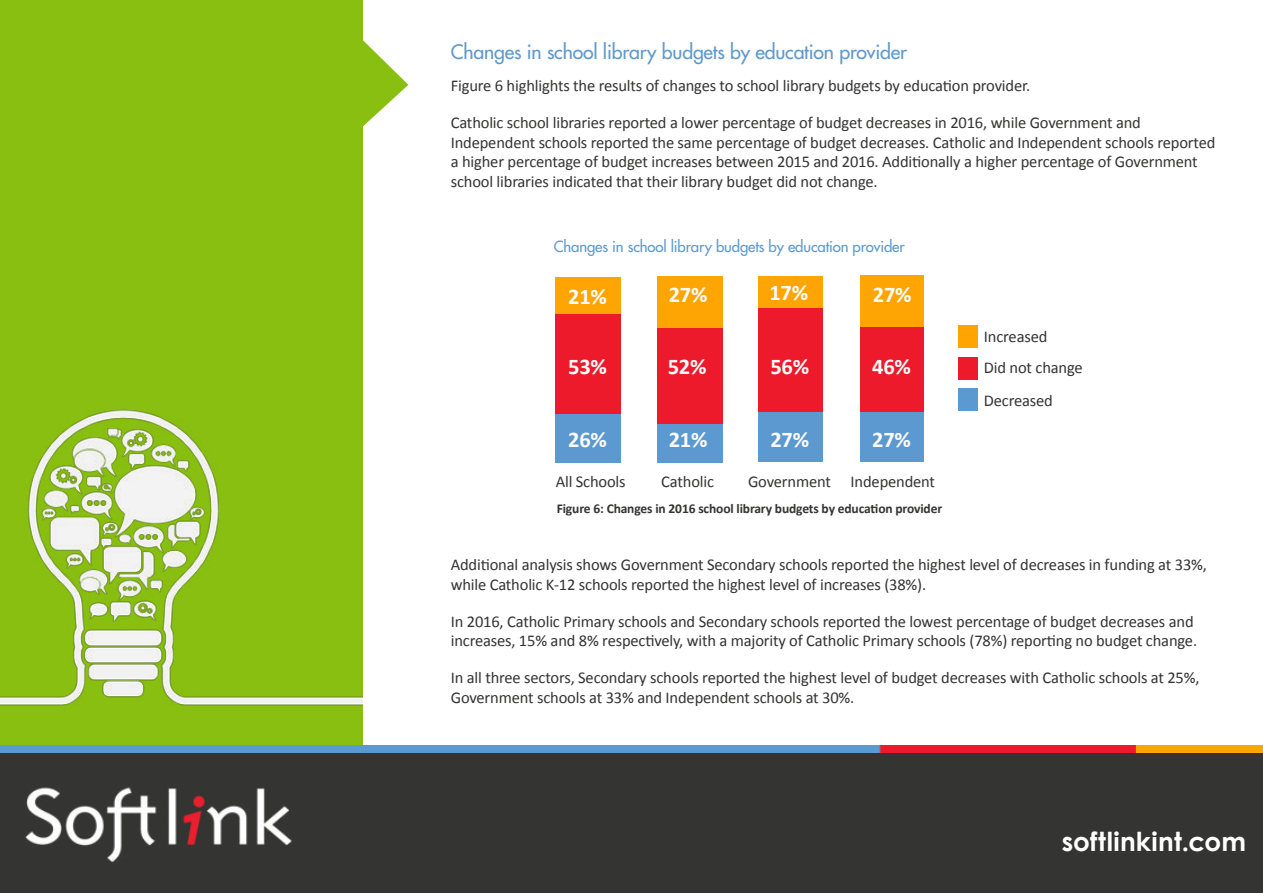
<style>
.page{position:relative;width:1263px;height:893px;background:#fff}
.page>*{position:absolute;margin:0;border:0;box-sizing:border-box;transform-origin:0 0}
.Red_bullet_diagram_t{font:700 26.25px "Century Gothic";letter-spacing:.01em;color:#fff}
.t1{font:700 22.5px "Calibri";letter-spacing:-.01em;color:#fbfbfb}
.Disclaimer{font:19.5px "Futura";letter-spacing:-.01em;color:#5f99cb}
.t2{font:16.5px/19.8px "Calibri";letter-spacing:-.01em;color:#343433}
.Disclaimer-2{font:15px "Futura";letter-spacing:-.01em;color:#5f99cb}
.t3{font:700 13.5px "Calibri";letter-spacing:-.01em;color:#343433}
</style>
<div class="page">
<div style="left:0;top:0;width:362px;height:793px;background:#89bf11"></div>
<svg style="left:362px;top:39px;width:46px;height:90px"></svg>
<img style="left:0;top:409px;width:362px;height:297px">
<div style="left:0;top:752px;width:1263px;height:141px;background:#343433"></div>
<img style="left:17px;top:776px;width:281px;height:86px">
<img style="left:0;top:745px;width:1263px;height:7px">
<div style="left:556px;top:414px;width:65px;height:48px;background:#5c99d0"></div>
<div style="left:758px;top:411px;width:65px;height:51px;background:#5c99d0"></div>
<div style="left:657px;top:420px;width:65px;height:42px;background:#5c99d0"></div>
<div style="left:860px;top:411px;width:64px;height:51px;background:#5c99d0"></div>
<div style="left:556px;top:277px;width:65px;height:37px;background:#fea503"></div>
<div style="left:657px;top:277px;width:65px;height:51px;background:#fea503"></div>
<div style="left:758px;top:275px;width:65px;height:33px;background:#fea503"></div>
<div style="left:860px;top:275px;width:64px;height:52px;background:#fea503"></div>
<div style="left:556px;top:314px;width:65px;height:100px;background:#ed1a2b"></div>
<div style="left:657px;top:328px;width:65px;height:96px;background:#ed1a2b"></div>
<div style="left:758px;top:308px;width:65px;height:103px;background:#ed1a2b"></div>
<div style="left:860px;top:327px;width:64px;height:84px;background:#ed1a2b"></div>
<div style="left:958px;top:325px;width:19px;height:23px;background:#fea503"></div>
<div style="left:958px;top:389px;width:20px;height:22px;background:#5c99d0"></div>
<div style="left:958px;top:357px;width:20px;height:23px;background:#ed1a2b"></div>
<p class="Disclaimer" style="left:451px;top:40px;width:458px">Changes in school library budgets by education provider</p>
<p class="t2" style="left:451px;top:75px;width:581px">Figure 6 highlights the results of changes to school library budgets by education provider.</p>
<p class="t2" style="left:451px;top:112px;width:766px">Catholic school libraries reported a lower percentage of budget decreases in 2016, while Government and Independent schools reported the same percentage of budget decreases. Catholic and Independent schools reported a higher percentage of budget increases between 2015 and 2016. Additionally a higher percentage of Government school libraries indicated that their library budget did not change.</p>
<p class="Disclaimer-2" style="left:554px;top:237px;width:352px">Changes in school library budgets by education provider</p>
<p class="t1" style="left:568px;top:280px;width:40px">21%</p>
<p class="t1" style="left:769px;top:276px;width:40px">17%</p>
<p class="t1" style="left:669px;top:278px;width:40px">27%</p>
<p class="t1" style="left:873px;top:278px;width:40px">27%</p>
<p class="t1" style="left:568px;top:350px;width:40px">53%</p>
<p class="t1" style="left:568px;top:424px;width:40px">26%</p>
<p class="t1" style="left:668px;top:350px;width:40px">52%</p>
<p class="t1" style="left:669px;top:424px;width:40px">21%</p>
<p class="t1" style="left:770px;top:350px;width:40px">56%</p>
<p class="t1" style="left:770px;top:424px;width:40px">27%</p>
<p class="t1" style="left:872px;top:350px;width:40px">46%</p>
<p class="t1" style="left:872px;top:424px;width:40px">27%</p>
<p class="t2" style="left:556px;top:471px;width:72px">All Schools</p>
<p class="t2" style="left:661px;top:471px;width:54px">Catholic</p>
<p class="t2" style="left:748px;top:471px;width:84px">Government</p>
<p class="t2" style="left:851px;top:471px;width:86px">Independent</p>
<p class="t3" style="left:557px;top:499px;width:387px">Figure 6: Changes in 2016 school library budgets by education provider</p>
<p class="t2" style="left:984px;top:326px;width:65px">Increased</p>
<p class="t2" style="left:984px;top:357px;width:100px">Did not change</p>
<p class="t2" style="left:984px;top:390px;width:71px">Decreased</p>
<p class="t2" style="left:451px;top:554px;width:758px">Additional analysis shows Government Secondary schools reported the highest level of decreases in funding at 33%, while Catholic K-12 schools reported the highest level of increases (38%).</p>
<p class="t2" style="left:451px;top:611px;width:748px">In 2016, Catholic Primary schools and Secondary schools reported the lowest percentage of budget decreases and increases, 15% and 8% respectively, with a majority of Catholic Primary schools (78%) reporting no budget change.</p>
<p class="t2" style="left:451px;top:667px;width:750px">In all three sectors, Secondary schools reported the highest level of budget decreases with Catholic schools at 25%,<br>Government schools at 33% and Independent schools at 30%.</p>
<p class="Red_bullet_diagram_t" style="left:1062px;top:822px;width:186px">softlinkint.com</p>
</div>
